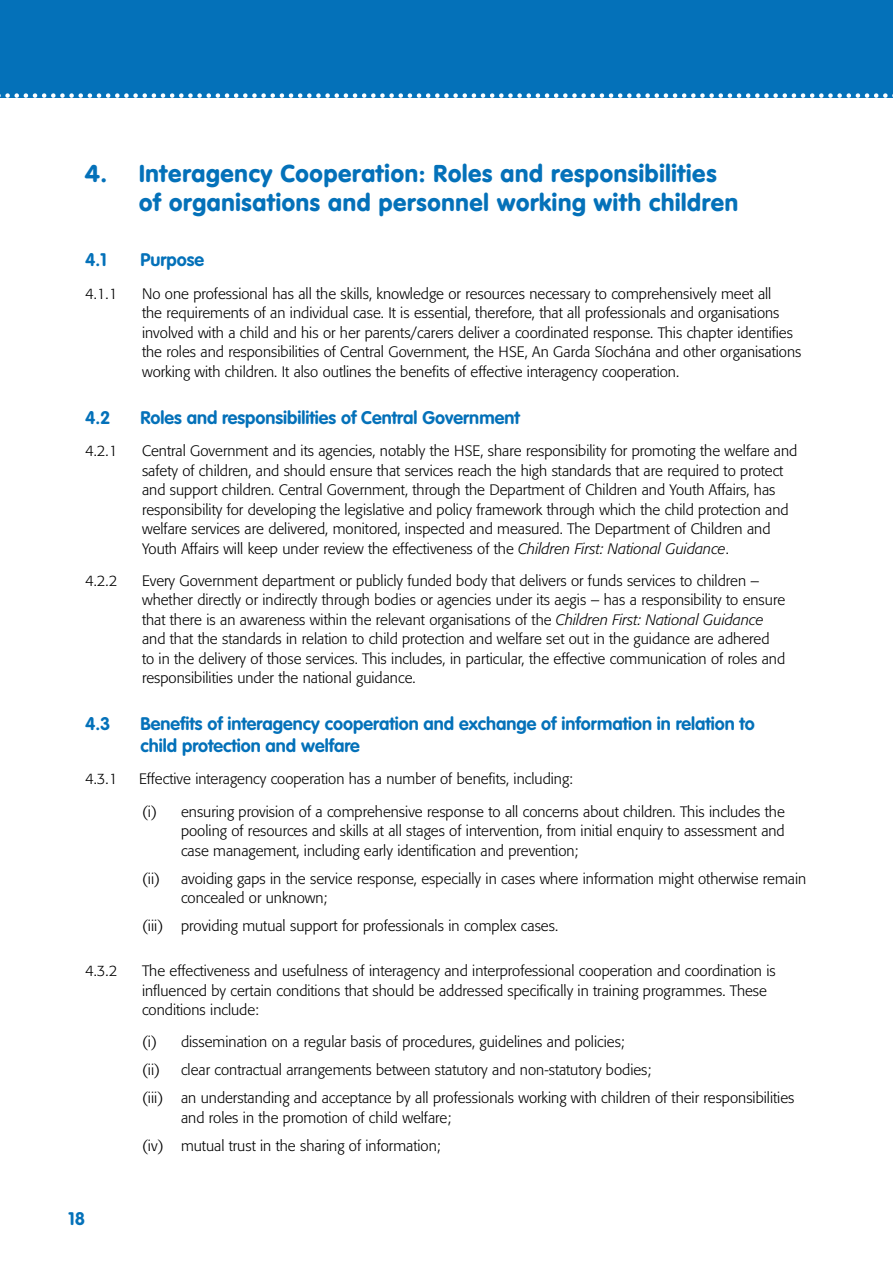
<style>
.page{position:relative;width:893px;height:1263px;background:#fff}
.page>*{position:absolute;margin:0;border:0;box-sizing:border-box;transform-origin:0 0}
.t1{font:900 24px/28.8px "VAG Rounded";letter-spacing:.03em;color:#0471b9}
.t2{font:700 18px/21.6px "VAG Rounded";color:#0471b9}
.t3{font:300 15px/19.5px "Formata";color:#000}
.s1{font-style:italic}
</style>
<div class="page">
<div style="left:0;top:0;width:893px;height:98px;background:#0471b9"></div>
<svg style="left:0;top:93px;width:893px;height:5px"></svg>
<h1 class="t1" style="left:139px;top:159px;width:601px;text-indent:-54px">4. Interagency Cooperation: Roles and responsibilities of organisations and personnel working with children</h1>
<p class="t2" style="left:85px;top:249px;width:23px">4.1</p>
<p class="t2" style="left:141px;top:249px;width:65px">Purpose</p>
<p class="t3" style="left:85px;top:284px;width:34px">4.1.1</p>
<p class="t3" style="left:142px;top:284px;width:661px">No one professional has all the skills, knowledge or resources necessary to comprehensively meet all<br>the requirements of an individual case. It is essential, therefore, that all professionals and organisations involved with a child and his or her parents/carers deliver a coordinated response. This chapter identifies the roles and responsibilities of Central Government, the HSE, An Garda Síochána and other organisations working with children. It also outlines the benefits of effective interagency cooperation.</p>
<p class="t2" style="left:85px;top:406px;width:27px">4.2</p>
<p class="t2" style="left:141px;top:406px;width:381px">Roles and responsibilities of Central Government</p>
<p class="t3" style="left:85px;top:441px;width:34px">4.2.1</p>
<p class="t3" style="left:142px;top:441px;width:657px">Central Government and its agencies, notably the HSE, share responsibility for promoting the welfare and safety of children, and should ensure that services reach the high standards that are required to protect and support children. Central Government, through the Department of Children and Youth Affairs, has responsibility for developing the legislative and policy framework through which the child protection and welfare services are delivered, monitored, inspected and measured. The Department of Children and Youth Affairs will keep under review the effectiveness of the <span class="s1">Children First: National Guidance</span>.</p>
<p class="t3" style="left:85px;top:571px;width:34px">4.2.2</p>
<p class="t3" style="left:142px;top:571px;width:645px">Every Government department or publicly funded body that delivers or funds services to children – whether directly or indirectly through bodies or agencies under its aegis – has a responsibility to ensure that there is an awareness within the relevant organisations of the <span class="s1">Children First: National Guidance </span>and that the standards in relation to child protection and welfare set out in the guidance are adhered to in the delivery of those services. This includes, in particular, the effective communication of roles and responsibilities under the national guidance.</p>
<p class="t2" style="left:85px;top:713px;width:27px">4.3</p>
<p class="t2" style="left:141px;top:713px;width:616px">Benefits of interagency cooperation and exchange of information in relation to child protection and welfare</p>
<p class="t3" style="left:85px;top:769px;width:34px">4.3.1</p>
<p class="t3" style="left:139px;top:763px;width:647px;line-height:32.2px">Effective interagency cooperation has a number of benefits, including:<br>(i) ensuring provision of a comprehensive response to all concerns about children. This includes the</p>
<p class="t3" style="left:181px;top:821px;width:605px">pooling of resources and skills at all stages of intervention, from initial enquiry to assessment and case management, including early identification and prevention;</p>
<p class="t3" style="left:181px;top:869px;width:627px;text-indent:-39px">(ii) avoiding gaps in the service response, especially in cases where information might otherwise remain concealed or unknown;</p>
<p class="t3" style="left:142px;top:916px;width:418px">(iii) providing mutual support for professionals in complex cases.</p>
<p class="t3" style="left:85px;top:961px;width:34px">4.3.2</p>
<p class="t3" style="left:142px;top:961px;width:635px">The effectiveness and usefulness of interagency and interprofessional cooperation and coordination is influenced by certain conditions that should be addressed specifically in training programmes. These conditions include:</p>
<p class="t3" style="left:142px;top:1028px;width:654px;line-height:28px">(i) dissemination on a regular basis of procedures, guidelines and policies;<br>(ii) clear contractual arrangements between statutory and non-statutory bodies;<br>(iii) an understanding and acceptance by all professionals working with children of their responsibilities</p>
<p class="t3" style="left:142px;top:1104px;width:311px;line-height:28px;text-indent:39px">and roles in the promotion of child welfare; (iv) mutual trust in the sharing of information;</p>
<p class="t2" style="left:68px;top:1207px;width:18px">18</p>
</div>
